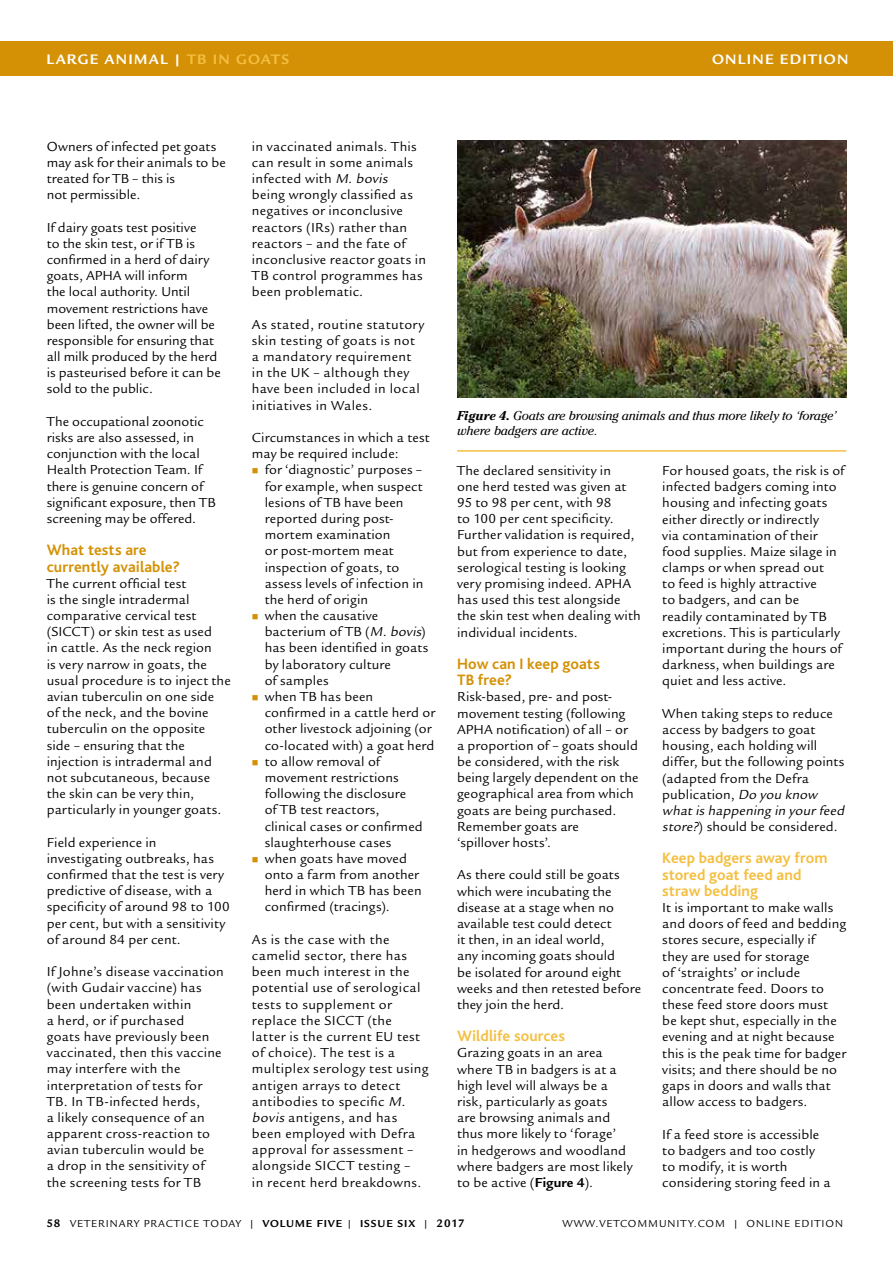
<style>
.page{position:relative;width:893px;height:1263px;background:#fff}
.page>*{position:absolute;margin:0;border:0;box-sizing:border-box;transform-origin:0 0}
.t1{font:700 15.75px/16.2px "Bliss";letter-spacing:.005em;color:#f4bf42}
.t2{font:700 15.75px/16.2px "Bliss";letter-spacing:.005em;color:#d49105}
.t3{font:700 14.25px "Legacy Sans Itc T";letter-spacing:.09em;color:#fff}
.t4{font:13.5px/16.2px "Legacy Sans Itc T";letter-spacing:.015em;color:#000}
.t5{font:13.5px/16.2px "Legacy Sans Itc T";letter-spacing:.035em;color:#000}
.t6{font:italic 12.75px/15.3px "Cheltenham";letter-spacing:-.01em;color:#000}
.t7{font:10.5px "Legacy Sans Itc T";letter-spacing:.09em;color:#000}
.s1{color:#f4bf42}
.s2{font-style:italic}
.s3{font-weight:700}
.s4{font-weight:700;font-size:11.25px}
</style>
<div class="page">
<div style="left:0;top:41px;width:893px;height:34px;background:#d49105"></div>
<img style="left:457px;top:140px;width:389px;height:257px">
<hr style="left:457px;top:450px;width:389px;height:2px;background:#f4bf42">
<p class="t3" style="left:46px;top:50px;width:244px">LARGE ANIMAL | <span class="s1">TB IN GOATS</span></p>
<p class="t3" style="left:712px;top:51px;width:138px">ONLINE EDITION</p>
<p class="t4" style="left:47px;top:138px;width:181px">Owners of infected pet goats may ask for their animals to be treated for TB – this is<br>not permissible.</p>
<p class="t4" style="left:47px;top:219px;width:175px">If dairy goats test positive<br>to the skin test, or if TB is confirmed in a herd of dairy goats, APHA will inform<br>the local authority. Until movement restrictions have been lifted, the owner will be responsible for ensuring that all milk produced by the herd is pasteurised before it can be sold to the public.</p>
<p class="t4" style="left:47px;top:413px;width:171px">The occupational zoonotic risks are also assessed, in conjunction with the local<br>Health Protection Team. If there is genuine concern of significant exposure, then TB screening may be offered.</p>
<p class="t2" style="left:47px;top:542px;width:135px">What tests are currently available?</p>
<p class="t4" style="left:47px;top:575px;width:185px">The current official test<br>is the single intradermal comparative cervical test (SICCT) or skin test as used<br>in cattle. As the neck region<br>is very narrow in goats, the usual procedure is to inject the avian tuberculin on one side<br>of the neck, and the bovine tuberculin on the opposite side – ensuring that the injection is intradermal and not subcutaneous, because the skin can be very thin, particularly in younger goats.</p>
<p class="t4" style="left:47px;top:834px;width:184px">Field experience in investigating outbreaks, has confirmed that the test is very predictive of disease, with a specificity of around 98 to 100 per cent, but with a sensitivity of around 84 per cent.</p>
<p class="t4" style="left:47px;top:964px;width:179px">If Johne’s disease vaccination (with Gudair vaccine) has been undertaken within<br>a herd, or if purchased<br>goats have previously been vaccinated, then this vaccine may interfere with the interpretation of tests for<br>TB. In TB-infected herds,<br>a likely consequence of an apparent cross-reaction to avian tuberculin would be<br>a drop in the sensitivity of the screening tests for TB</p>
<p class="t4" style="left:252px;top:138px;width:176px">in vaccinated animals. This can result in some animals infected with <span class="s2">M.bovis </span>being wrongly classified as negatives or inconclusive reactors (IRs) rather than reactors – and the fate of inconclusive reactor goats in<br>TB control programmes has been problematic.</p>
<p class="t4" style="left:252px;top:316px;width:174px">As stated, routine statutory skin testing of goats is not a mandatory requirement in the UK – although they have been included in local initiatives in Wales.</p>
<p class="t4" style="left:252px;top:430px;width:179px">Circumstances in which a test may be required include:</p>
<p class="t4" style="left:265px;top:462px;width:172px">for ‘diagnostic’ purposes – for example, when suspect lesions of TB have been reported during post&shy;mortem examination<br>or post-mortem meat inspection of goats, to assess levels of infection in the herd of origin<br>when the causative bacterium of TB (<span class="s2">M.bovis</span>) has been identified in goats by laboratory culture<br>of samples<br>when TB has been confirmed in a cattle herd or other livestock adjoining (or co-located with) a goat herd to allow removal of movement restrictions following the disclosure<br>of TB test reactors,<br>clinical cases or confirmed slaughterhouse cases<br>when goats have moved onto a farm from another herd in which TB has been confirmed (tracings).</p>
<p class="t5" style="left:252px;top:931px;width:178px">As is the case with the camelid sector, there has been much interest in the potential use of serological tests to supplement or replace the SICCT (the latter is the current EU test of choice). The test is a multiplex serology test using antigen arrays to detect antibodies to specific <span class="s2">M. bovis</span> antigens, and has been employed with Defra approval for assessment – alongside SICCT testing –<br>in recent herd breakdowns.</p>
<p class="t6" style="left:457px;top:408px;width:381px"><span class="s3">Figure 4.</span> Goats are browsing animals and thus more likely to ‘forage’ where badgers are active.</p>
<p class="t4" style="left:457px;top:462px;width:185px">The declared sensitivity in<br>one herd tested was given at<br>95 to 98 per cent, with 98<br>to 100 per cent specificity.<br>Further validation is required, but from experience to date, serological testing is looking very promising indeed. APHA has used this test alongside the skin test when dealing with individual incidents.</p>
<p class="t2" style="left:457px;top:656px;width:144px">How can I keep goats<br>TB free?</p>
<p class="t4" style="left:457px;top:689px;width:183px">Risk-based, pre- and post&shy;movement testing (following<br>APHA notification) of all – or<br>a proportion of – goats should be considered, with the risk being largely dependent on the geographical area from which goats are being purchased.<br>Remember goats are<br>‘spillover hosts’.</p>
<p class="t4" style="left:457px;top:867px;width:185px">As there could still be goats which were incubating the disease at a stage when no available test could detect<br>it then, in an ideal world,<br>any incoming goats should<br>be isolated for around eight weeks and then retested before they join the herd.</p>
<p class="t1" style="left:457px;top:1028px;width:109px">Wildlife sources</p>
<p class="t4" style="left:457px;top:1045px;width:177px">Grazing goats in an area where TB in badgers is at a high level will always be a risk, particularly as goats<br>are browsing animals and thus more likely to ‘forage’<br>in hedgerows and woodland where badgers are most likely to be active (<span class="s3">Figure 4</span>).</p>
<p class="t4" style="left:662px;top:462px;width:184px">For housed goats, the risk is of infected badgers coming into housing and infecting goats either directly or indirectly<br>via contamination of their food supplies. Maize silage in clamps or when spread out<br>to feed is highly attractive<br>to badgers, and can be<br>readily contaminated by TB excretions. This is particularly important during the hours of darkness, when buildings are quiet and less active.</p>
<p class="t4" style="left:662px;top:705px;width:186px">When taking steps to reduce access by badgers to goat housing, each holding will differ, but the following points (adapted from the Defra publication, <span class="s2">Do you know whatis happening in yourfeed store?</span>) should be considered.</p>
<p class="t1" style="left:662px;top:850px;width:167px">Keep badgers away from stored goat feed and straw bedding</p>
<p class="t4" style="left:662px;top:899px;width:185px">It is important to make walls and doors of feed and bedding stores secure, especially if<br>they are used for storage<br>of ‘straights’ or include concentrate feed. Doors to these feed store doors must<br>be kept shut, especially in the evening and at night because this is the peak time for badger visits; and there should be no gaps in doors and walls that allow access to badgers.</p>
<p class="t4" style="left:662px;top:1126px;width:170px">If a feed store is accessible to badgers and too costly to modify, it is worth considering storing feed in a</p>
<p class="t7" style="left:46px;top:1217px;width:420px"><span class="s4">58</span> VETERINARY PRACTICE TODAY | <span class="s3">VOLUME FIVE</span> | <span class="s3">ISSUE SIX</span> | <span class="s4">2017</span></p>
<p class="t7" style="left:562px;top:1217px;width:282px">WWW.VETCOMMUNITY.COM | ONLINE EDITION</p>
</div>
